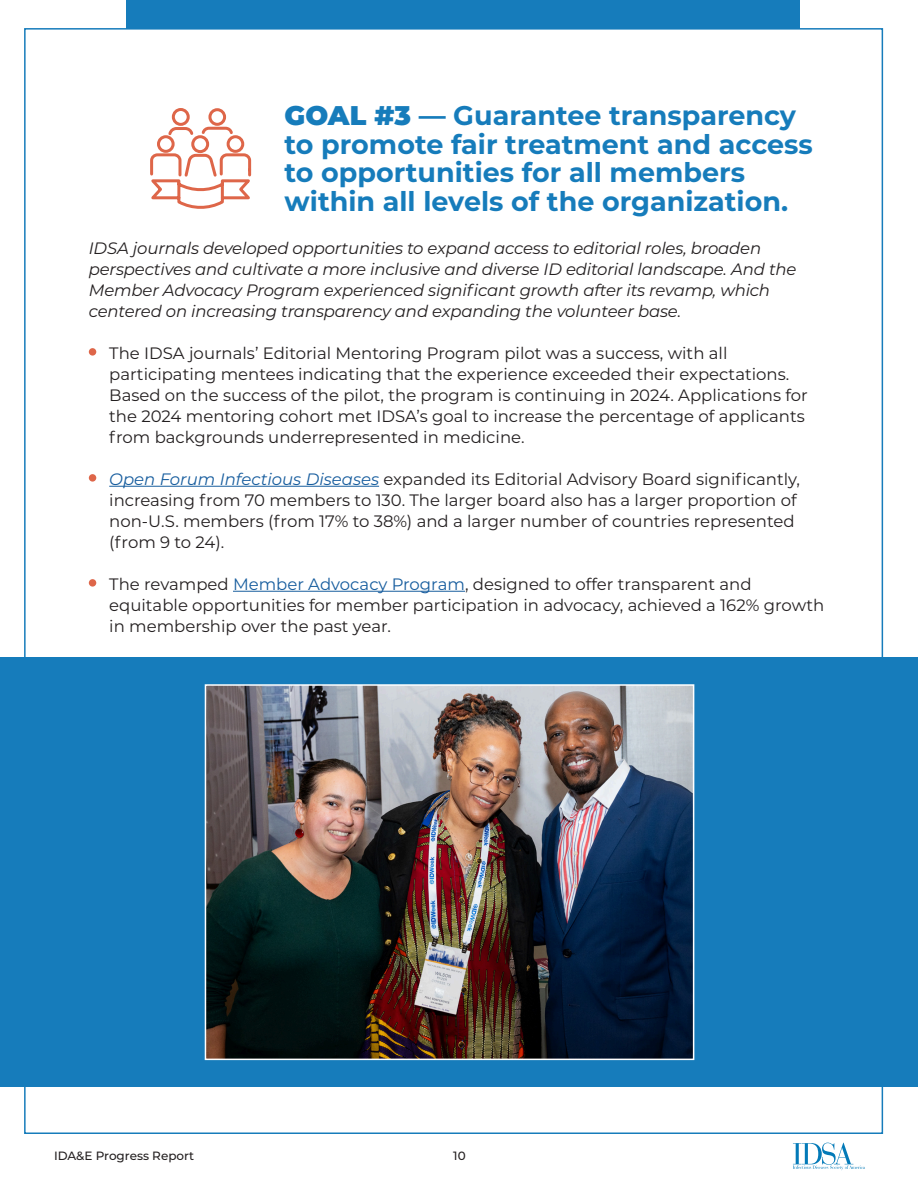
<style>
.page{position:relative;width:918px;height:1188px;background:#fff}
.page>*{position:absolute;margin:0;border:0;box-sizing:border-box;transform-origin:0 0}
.t1{font:700 27px/28.5px "Montserrat";color:#167cbb}
.t2{font:16.5px/21px "Montserrat";color:#231f20}
.t3{font:italic 16.5px/21px "Montserrat";letter-spacing:-.01em;color:#231f20}
.t4{font:500 12px "Montserrat";color:#231f20}
.s1{font-weight:900}
.s2{font-style:italic;color:#175d9e}
.s3{color:#175d9e}
</style>
<div class="page">
<hr style="left:109px;top:486px;width:270px;height:1px;background:#175d9e">
<hr style="left:233px;top:591px;width:232px;height:1px;background:#175d9e">
<div style="left:89px;top:348px;width:7px;height:8px;background:#de6649;border-radius:50%"></div>
<div style="left:89px;top:474px;width:7px;height:8px;background:#de6649;border-radius:50%"></div>
<div style="left:89px;top:579px;width:7px;height:8px;background:#de6649;border-radius:50%"></div>
<div style="left:126px;top:0;width:674px;height:28px;background:#167cbb"></div>
<svg style="left:793px;top:1143px;width:72px;height:27px"></svg>
<svg style="left:150px;top:108px;width:102px;height:101px"></svg>
<div style="left:0;top:657px;width:918px;height:429px;background:#167cbb"></div>
<img style="left:208px;top:687px;width:483px;height:370px">
<div style="left:205px;top:684px;width:489px;height:376px;border:2px solid #fff"></div>
<p class="t1" style="left:285px;top:100px;width:530px"><span class="s1">GOAL #3</span> — Guarantee transparency to promote fair treatment and access to opportunities for all members within all levels of the organization.</p>
<p class="t3" style="left:89px;top:237px;width:709px">IDSA journals developed opportunities to expand access to editorial roles, broaden perspectives and cultivate a more inclusive and diverse ID editorial landscape. And the Member Advocacy Program experienced significant growth after its revamp, which centered on increasing transparency and expanding the volunteer base.</p>
<p class="t2" style="left:109px;top:342px;width:700px">The IDSA journals’ Editorial Mentoring Program pilot was a success, with all participating mentees indicating that the experience exceeded their expectations.<br>Based on the success of the pilot, the program is continuing in 2024. Applications for the 2024 mentoring cohort met IDSA’s goal to increase the percentage of applicants from backgrounds underrepresented in medicine.</p>
<p class="t2" style="left:109px;top:468px;width:692px"><span class="s2">Open Forum Infectious Diseases</span> expanded its Editorial Advisory Board significantly, increasing from 70 members to 130. The larger board also has a larger proportion of non-U.S. members (from 17% to 38%) and a larger number of countries represented (from 9 to 24).</p>
<p class="t2" style="left:109px;top:573px;width:717px">The revamped <span class="s3">Member Advocacy Program</span>, designed to offer transparent and equitable opportunities for member participation in advocacy, achieved a 162% growth in membership over the past year.</p>
<p class="t4" style="left:54px;top:1147px;width:142px">IDA&amp;E Progress Report</p>
<p class="t4" style="left:453px;top:1147px;width:14px">10</p>
</div>
